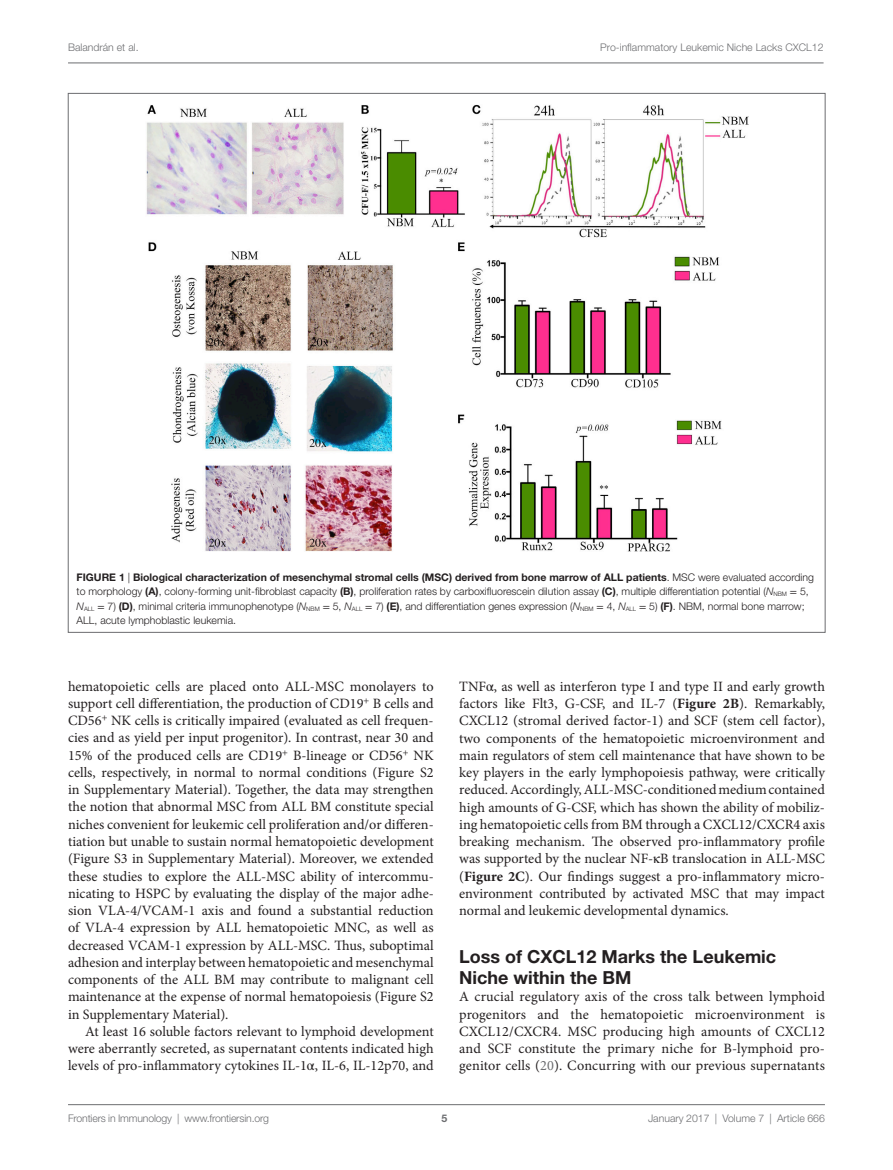
<style>
.page{position:relative;width:893px;height:1170px;background:#fff}
.page>*{position:absolute;margin:0;border:0;box-sizing:border-box;transform-origin:0 0}
.t1{font:700 18px/21px "Helvetica Neue LT Std";color:#231f20}
.t2{font:14.25px/17.2px "Minion Pro";color:#231f20;text-align:justify}
.t3{font:300 10.5px/14.2px "Helvetica Neue LT Std";color:#231f20}
.t4{font:300 10.5px "Helvetica Neue LT Std";color:#6c6d70}
.t5{font:700 10.5px "Helvetica Neue LT Std";color:#231f20}
.t6{font:700 10.5px "Helvetica Neue LT Std";color:#6c6d70}
.s1{font-weight:300}
.s2{font-weight:700}
.s3{font-style:italic}
.s4{font-family:"STIX General";font-weight:400}
.s5{font-family:"STIX General"}
.s6{color:#6c6d70}
</style>
<div class="page">
<img style="left:146px;top:105px;width:602px;height:446px">
<hr style="left:68px;top:1104px;width:757px;height:1px;background:#6c6d70">
<hr style="left:68px;top:63px;width:755px;height:1px;background:#6c6d70">
<p class="t4" style="left:68px;top:41px;width:72px">Balandrán et al.</p>
<p class="t4" style="left:600px;top:41px;width:225px">Pro-inflammatory Leukemic Niche Lacks CXCL12</p>
<p class="t5" style="left:77px;top:571px;width:535px">FIG URE 1 <span class="s1">|</span> Biological characterization of mesenchymal stromal cells (MSC) derived from bone marrow of ALL</p>
<p class="t3" style="left:77px;top:570px;width:739px;text-indent:550px"><span class="s2">patients</span>. MSC were evaluated according to morphology <span class="s2">(A)</span>, colony-forming unit-fibroblast capacity <span class="s2">(B)</span>, proliferation rates by carboxifluorescein dilution assay <span class="s2">(C)</span>, multiple differentiation potential (<span class="s3">N</span><sub>NBM</sub> <span class="s4">=</span> 5, <span class="s3">N</span><sub>ALL</sub> <span class="s4">=</span> 7) <span class="s2">(D)</span>, minimal criteria immunophenotype (<span class="s3">N</span><sub>NBM</sub> <span class="s4">=</span> 5, <span class="s3">N</span><sub>ALL</sub> <span class="s4">=</span> 7) <span class="s2">(E)</span>, and differentiation genes expression (<span class="s3">N</span><sub>NBM</sub> <span class="s4">=</span> 4, <span class="s3">N</span><sub>ALL</sub> <span class="s4">=</span> 5) <span class="s2">(F)</span>. NBM, normal bone marrow; ALL, acute lymphoblastic leukemia.</p>
<p class="t2" style="left:68px;top:677px;width:367px">hematopoietic cells are placed onto ALL-MSC monolayers to support cell differentiation, the production of CD19<sup>+</sup> B cells and CD56<sup>+</sup> NK cells is critically impaired (evaluated as cell frequen&shy;cies and as yield per input progenitor). In contrast, near 30 and 15% of the produced cells are CD19<sup>+</sup> B-lineage or CD56<sup>+</sup> NK cells, respectively, in normal to normal conditions (Figure S2 in Supplementary Material). Together, the data may strengthen the notion that abnormal MSC from ALL BM constitute special niches convenient for leukemic cell proliferation and/or differen&shy;tiation but unable to sustain normal hematopoietic development (Figure S3 in Supplementary Material). Moreover, we extended these studies to explore the ALL-MSC ability of intercommu&shy;nicating to HSPC by evaluating the display of the major adhe&shy;sion VLA-4/VCAM-1 axis and found a substantial reduction of VLA-4 expression by ALL hematopoietic MNC, as well as decreased VCAM-1 expression by ALL-MSC. Thus, suboptimal adhesion and interplay between hematopoietic and mesenchymal components of the ALL BM may contribute to malignant cell maintenance at the expense of normal hematopoiesis (Figure S2 in Supplementary Material).</p>
<p class="t2" style="left:68px;top:1022px;width:367px;text-indent:17px">At least 16 soluble factors relevant to lymphoid development were aberrantly secreted, as supernatant contents indicated high levels of pro-inflammatory cytokines IL-1<span class="s5">α</span>, IL-6, IL-12p70, and</p>
<p class="t2" style="left:459px;top:677px;width:367px">TNF<span class="s5">α</span>, as well as interferon type I and type II and early growth factors like Flt3, G-CSF, and IL-7 (<span class="s2">Figure 2B</span>). Remarkably, CXCL12 (stromal derived factor-1) and SCF (stem cell factor), two components of the hematopoietic microenvironment and main regulators of stem cell maintenance that have shown to be key players in the early lymphopoiesis pathway, were critically reduced. Accordingly, ALL-MSC-conditioned medium contained high amounts of G-CSF, which has shown the ability of mobiliz&shy;ing hematopoietic cells from BM through a CXCL12/CXCR4 axis breaking mechanism. The observed pro-inflammatory profile was supported by the nuclear NF-<span class="s5">κ</span>B translocation in ALL-MSC (<span class="s2">Figure 2C</span>). Our findings suggest a pro-inflammatory micro&shy;environment contributed by activated MSC that may impact normal and leukemic developmental dynamics.</p>
<p class="t1" style="left:459px;top:945px;width:319px">Loss of CXCL12 Marks the Leukemic<br>Niche within the BM</p>
<p class="t2" style="left:459px;top:988px;width:367px">A crucial regulatory axis of the cross talk between lymphoid progenitors and the hematopoietic microenvironment is CXCL12/CXCR4. MSC producing high amounts of CXCL12 and SCF constitute the primary niche for B-lymphoid pro&shy;genitor cells (<span class="s6">20</span>). Concurring with our previous supernatants</p>
<p class="t4" style="left:68px;top:1111px;width:203px">Frontiers in Immunology | www.frontiersin.org</p>
<p class="t4" style="left:648px;top:1111px;width:178px">January 2017 | Volume 7 | Article 666</p>
<p class="t6" style="left:441px;top:1111px;width:7px">5</p>
</div>
